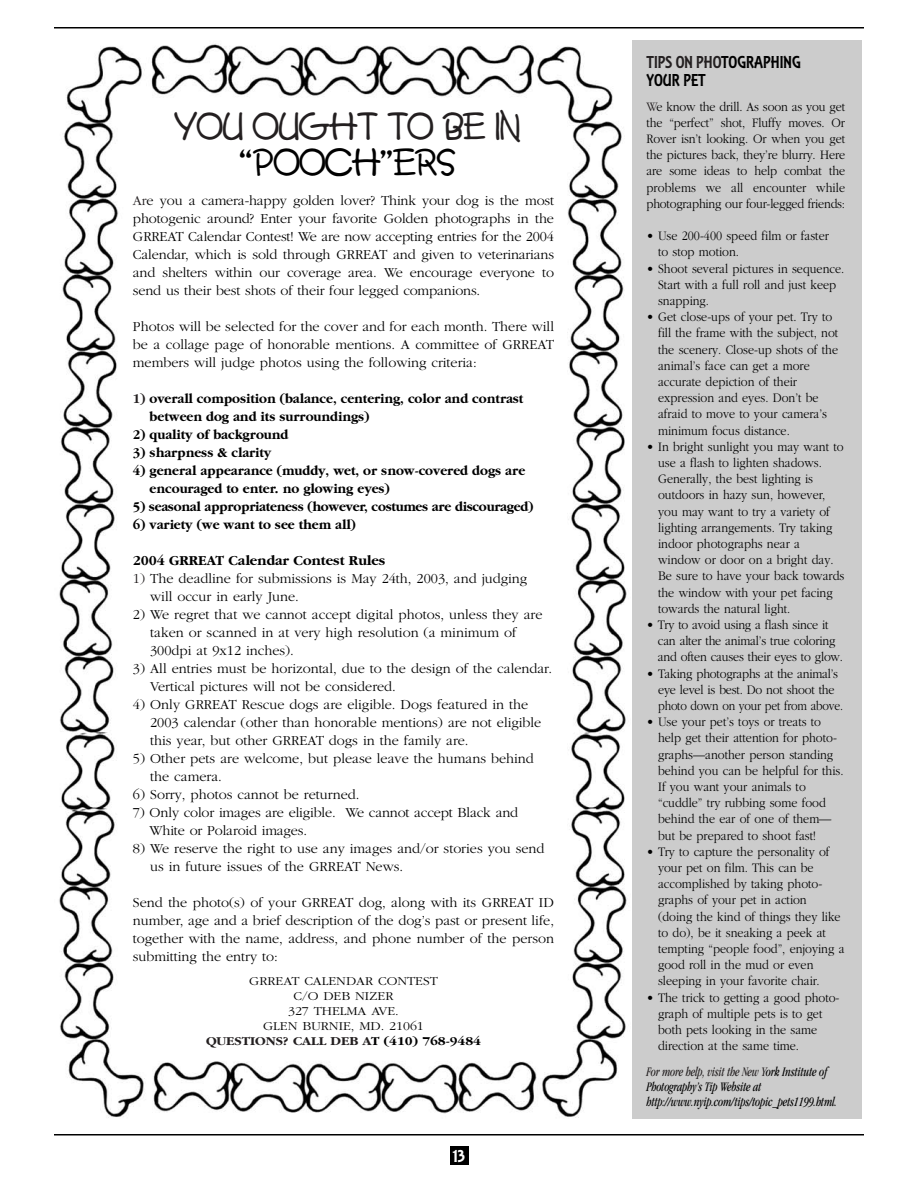
<style>
.page{position:relative;width:918px;height:1188px;background:#fff}
.page>*{position:absolute;margin:0;border:0;box-sizing:border-box;transform-origin:0 0}
.t1{font:36px "Lumparsky";color:#231f20}
.t2{font:36px "Lumparsky";color:#000}
.t3{font:18px/18px "Equinox Plain";color:#000;scale:.9 1}
.t4{font:18px "Equinox Plain";color:#fff}
.t5{font:300 14.25px/18px "Garamond";color:#000}
.t6{font:700 14.25px "Garamond";color:#000}
.t7{font:700 13.8px/18px "Garamond";color:#000;scale:.95 1}
.t8{font:300 13.5px/16.2px "Garamond";color:#000;scale:.9 1}
.t9{font:italic condensed 13.5px/15px "Garamond";letter-spacing:-.015em;color:#000;scale:.85 1}
.t10{font:300 12.45px/15px "Garamond";color:#000;text-align:center;scale:1.11 1}
.s1{color:#231f20}
.s2{font-weight:700;color:#231f20}
.s3{font-weight:700}
</style>
<div class="page">
<div style="left:631px;top:40px;width:231px;height:1079px;background:#ccc"></div>
<img style="left:59px;top:43px;width:568px;height:1075px">
<div style="left:450px;top:1147px;width:18px;height:18px;background:#000"></div>
<hr style="left:54px;top:1134px;width:810px;height:2px;background:#000">
<hr style="left:54px;top:27px;width:810px;height:1px;background:#000">
<h1 class="t1" style="left:174px;top:113px;width:347px">YOU OUGHT TO BE IN</h1>
<h1 class="t2" style="left:239px;top:149px;width:217px">“POOCH”ERS</h1>
<p class="t5" style="left:133px;top:193px;width:423px;text-align:justify"><span class="s1">Ar</span>e you a camera-happy golden lover? Think your dog is the most photogenic around? Enter your favorite Golden photographs in the GRREAT Calendar Contest! We are now accepting entries for the 2004<br>Calendar, which is sold through GRREAT and given to veterinarians and shelters within our coverage area. We encourage everyone to send us their best shots of their four legged companions.</p>
<p class="t5" style="left:133px;top:319px;width:423px;text-align:justify">Photos will be selected for the cover and for each month. There will be a collage page of honorable mentions. A committee of GRREAT members will judge photos using the following criteria:</p>
<p class="t7" style="left:150px;top:391px;width:395px;text-indent:-17px"><span class="s1">1)</span> overall composition (balance, centering, color and contrast between dog and its surroundings)</p>
<p class="t7" style="left:133px;top:427px;width:165px">2) quality of background</p>
<p class="t7" style="left:133px;top:445px;width:147px">3) sharpness &amp; clarity</p>
<p class="t7" style="left:150px;top:463px;width:397px;text-indent:-17px">4) general appearance (muddy, wet, or snow-covered dogs are encouraged to enter. no glowing eyes)</p>
<p class="t7" style="left:133px;top:499px;width:423px">5) seasonal appropriateness (however, costumes are discouraged)</p>
<p class="t7" style="left:133px;top:517px;width:236px">6) variety (we want to see them all)</p>
<p class="t6" style="left:133px;top:555px;width:254px">2004 GRREAT Calendar Contest Rules</p>
<p class="t5" style="left:150px;top:571px;width:379px;text-indent:-17px"><span class="s1">1)</span> The deadline for submissions is May 24th, 2003, and judging will occur in early June.</p>
<p class="t5" style="left:150px;top:607px;width:394px;text-indent:-17px">2) We regret that we cannot accept digital photos, unless they are taken or scanned in at very high resolution (a minimum of<br>300dpi at 9x12 inches).</p>
<p class="t5" style="left:150px;top:661px;width:404px;text-indent:-17px">3) All entries must be horizontal, due to the design of the calendar.<br>Vertical pictures will not be considered.</p>
<p class="t5" style="left:150px;top:697px;width:393px;text-indent:-17px">4) Only GRREAT Rescue dogs are eligible. Dogs featured in the<br>2003 calendar (other than honorable mentions) are not eligible this year, but other GRREAT dogs in the family are.</p>
<p class="t5" style="left:150px;top:751px;width:385px;text-indent:-17px">5) Other pets are welcome, but please leave the humans behind the camera.</p>
<p class="t5" style="left:133px;top:787px;width:228px">6) Sorry, photos cannot be returned.</p>
<p class="t5" style="left:150px;top:805px;width:370px;text-indent:-17px">7) Only color images are eligible. We cannot accept Black and<br>White or Polaroid images.</p>
<p class="t5" style="left:150px;top:841px;width:396px;text-indent:-17px">8) We reserve the right to use any images and/or stories you send us in future issues of the GRREAT News.</p>
<p class="t5" style="left:133px;top:895px;width:423px;text-align:justify">Send the photo(s) of your GRREAT dog, along with its GRREAT ID number, age and a brief description of the dog’s past or present life, together with the name, address, and phone number of the person submitting the entry to:</p>
<p class="t10" style="left:206px;top:975px;width:249px">GRREAT CALENDAR CONTEST<br>C/O DEB NIZER<br>327 THELMA AVE.<br>GLEN BURNIE, MD. 21061<br><span class="s2">QUESTIONS? CALL DEB A</span><span class="s3">T (410) 768-9484</span></p>
<h2 class="t4" style="left:453px;top:1149px;width:14px">13</h2>
<h2 class="t3" style="left:646px;top:55px;width:173px"><span class="s1">TIPS ON PHO</span>TOGRAPHING<br>YOUR PET</h2>
<p class="t8" style="left:646px;top:99px;width:222px;text-align:justify"><span class="s1">W</span>e know the drill. As soon as you get the “perfect” shot, Fluffy moves. Or Rover isn’t looking. Or when you get the pictures back, they’re blurry. Here are some ideas to help combat the problems we all encounter while photographing our four-legged friends:</p>
<p class="t8" style="left:658px;top:229px;width:191px;text-indent:-12px">• Use 200-400 speed film or faster to stop motion.</p>
<p class="t8" style="left:658px;top:261px;width:208px;text-indent:-12px">• Shoot several pictures in sequence.<br>Start with a full roll and just keep snapping.</p>
<p class="t8" style="left:658px;top:310px;width:202px;text-indent:-12px">• Get close-ups of your pet. Try to fill the frame with the subject, not the scenery. Close-up shots of the animal’s face can get a more accurate depiction of their expression and eyes. Don’t be afraid to move to your camera’s minimum focus distance.</p>
<p class="t8" style="left:658px;top:439px;width:208px;text-indent:-12px">• In bright sunlight you may want to use a flash to lighten shadows.<br>Generally, the best lighting is outdoors in hazy sun, however, you may want to try a variety of lighting arrangements. Try taking indoor photographs near a window or door on a bright day.<br>Be sure to have your back towards the window with your pet facing towards the natural light.</p>
<p class="t8" style="left:658px;top:618px;width:207px;text-indent:-11px">• Try to avoid using a flash since it can alter the animal’s true coloring and often causes their eyes to glow.</p>
<p class="t8" style="left:658px;top:666px;width:207px;text-indent:-12px">• Taking photographs at the animal’s eye level is best. Do not shoot the photo down on your pet from above.</p>
<p class="t8" style="left:658px;top:715px;width:208px;text-indent:-12px">• Use your pet’s toys or treats to help get their attention for photo&shy;graphs—another person standing behind you can be helpful for this.<br>If you want your animals to “cuddle” try rubbing some food behind the ear of one of them— but be prepared to shoot fast!</p>
<p class="t8" style="left:658px;top:844px;width:209px;text-indent:-12px">• Try to capture the personality of your pet on film. This can be accomplished by taking photo&shy;graphs of your pet in action<br>(doing the kind of things they like to do), be it sneaking a peek at tempting “people food”, enjoying a good roll in the mud or even sleeping in your favorite chair.</p>
<p class="t8" style="left:658px;top:990px;width:203px;text-indent:-12px">• The trick to getting a good photo&shy;graph of multiple pets is to get both pets looking in the same direction at the same time.</p>
<p class="t9" style="left:646px;top:1065px;width:226px"><span class="s1">For more help, visit the New Y</span>ork Institute of<br>Photography’s Tip Website at http://www.nyip.com/tips/topic_pets1199.html.</p>
</div>
